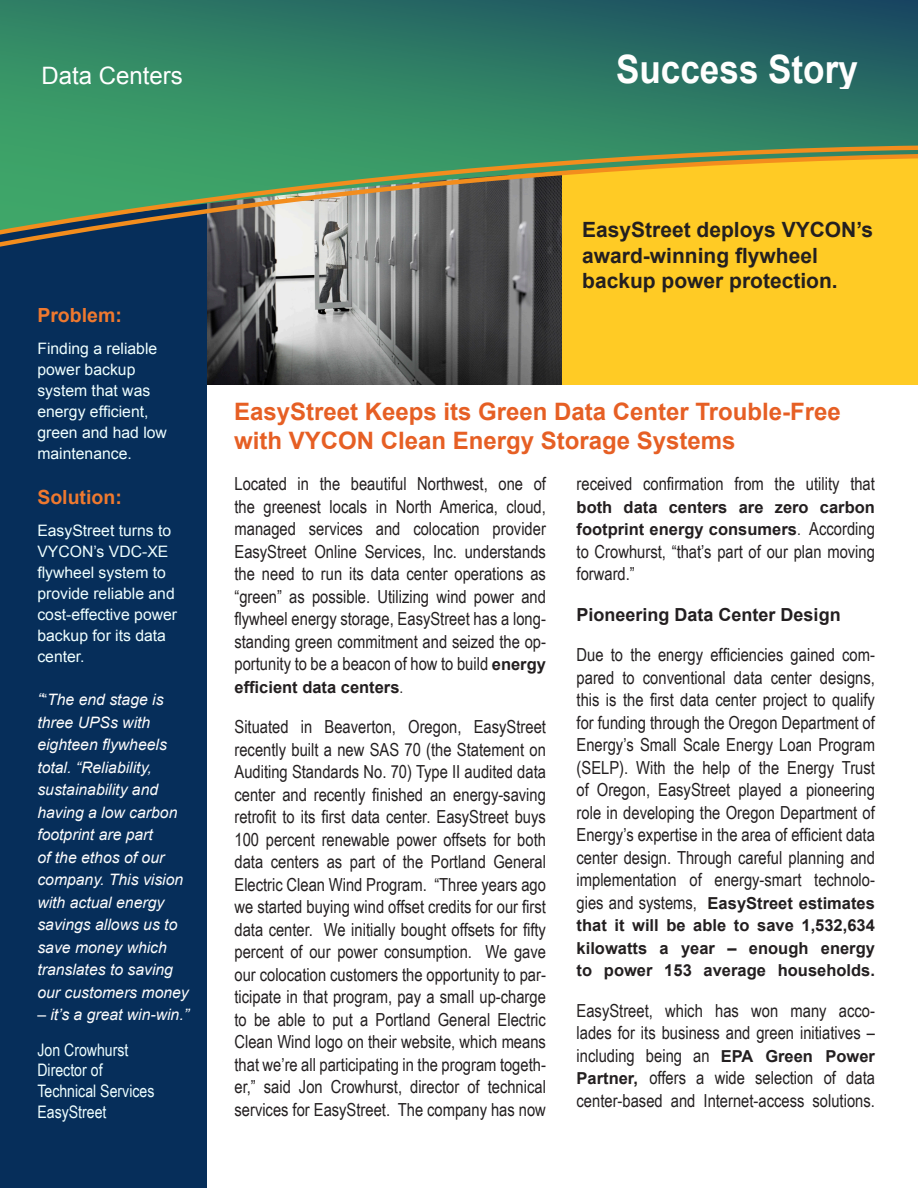
<style>
.page{position:relative;width:918px;height:1188px;background:#fff}
.page>*{position:absolute;margin:0;border:0;box-sizing:border-box;transform-origin:0 0}
.t1{font:700 39px "Arial";color:#fffffe;scale:.9 1}
.t2{font:700 24px/28.8px "Arial";color:#e65f24}
.t3{font:24px "Arial";color:#fff}
.t4{font:700 21px/25.2px "Arial";color:#231f20}
.t5{font:700 19.5px "Arial";color:#ef792f}
.t6{font:18px/22.5px "Arial Narrow";color:#231f20;text-align:justify}
.t7{font:700 18px "Arial";color:#231f20}
.t8{font:17.25px "Arial Narrow";color:#efffff}
.t9{font:700 16.5px/22.5px "Arial";color:#231f20}
.t10{font:italic 15.75px/22.5px "Arial";color:#fcfcfc}
.t11{font:15.75px/21px "Arial";color:#efffff}
.s1{font-size:16.5px}
.s2{font-family:"Arial Narrow";font-style:normal}
.s3{font-family:"Arial";font-weight:700;font-size:16.5px}
.s4{font-family:"Arial Narrow";font-weight:400}
.s5{font-family:"Arial Narrow";font-weight:400;font-size:18px}
</style>
<div class="page">
<img style="left:207px;top:284px;width:355px;height:100px">
<div style="left:562px;top:151px;width:356px;height:233px;background:#ffcb25"></div>
<div style="left:0;top:0;width:207px;height:1188px;background:#062e5a"></div>
<svg style="left:0;top:0;width:918px;height:133px"></svg>
<svg style="left:0;top:133px;width:918px;height:8px"></svg>
<svg style="left:0;top:141px;width:918px;height:143px"></svg>
<p class="t3" style="left:41px;top:60px;width:143px">Data Centers</p>
<p class="t1" style="left:616px;top:43px;width:270px">Success Story</p>
<p class="t5" style="left:37px;top:302px;width:86px">Problem:</p>
<p class="t11" style="left:37px;top:338px;width:121px">Finding a reliable power backup</p>
<p class="t11" style="left:37px;top:380px;width:114px">system that was</p>
<p class="t11" style="left:37px;top:401px;width:131px">energy efficient, green and had low maintenance.</p>
<p class="t5" style="left:37px;top:484px;width:86px">Solution:</p>
<p class="t11" style="left:37px;top:520px;width:135px">EasyStreet turns to</p>
<p class="t11" style="left:37px;top:541px;width:132px">VYCON’s VDC-XE</p>
<p class="t11" style="left:37px;top:562px;width:141px">flywheel system to provide reliable and cost-effective power backup for its data center.</p>
<p class="t10" style="left:37px;top:689px;width:131px"><span class="s1">“</span><span class="s2">“</span>The end stage is three UPSs with eighteen flywheels total. “Reliability,</p>
<p class="t10" style="left:37px;top:779px;width:153px">sustainability and having a low carbon footprint are part<br>of the ethos of our company. This vision with actual energy savings allows us to save money which translates to saving our customers money</p>
<p class="t10" style="left:37px;top:1004px;width:153px">– it’s a great win-win.”</p>
<p class="t8" style="left:37px;top:1037px;width:93px">Jon Crowhurst</p>
<p class="t8" style="left:37px;top:1058px;width:67px">Director of</p>
<p class="t8" style="left:37px;top:1078px;width:119px">Technical Services</p>
<p class="t8" style="left:37px;top:1099px;width:71px">EasyStreet</p>
<p class="t4" style="left:582px;top:218px;width:292px">EasyStreet deploys VYCON’s award-winning flywheel</p>
<p class="t4" style="left:582px;top:268px;width:257px">backup power protection.</p>
<p class="t2" style="left:234px;top:398px;width:608px">EasyStreet Keeps its Green Data Center Trouble-Free with VYCON Clean Energy Storage Systems</p>
<p class="t6" style="left:234px;top:472px;width:313px">Located in the beautiful Northwest, one of the greenest locals in North America, cloud, managed services and colocation provider EasyStreet Online Services, Inc. understands the need to run its data center operations as “green” as possible. Utilizing wind power and flywheel energy storage, EasyStreet has a long&shy;standing green commitment and seized the op&shy;portunity to be a beacon of how to build <span class="s3">energy</span></p>
<p class="t9" style="left:234px;top:676px;width:170px">efficient data centers<span class="s4">.</span></p>
<p class="t6" style="left:234px;top:715px;width:313px">Situated in Beaverton, Oregon, EasyStreet recently built a new SAS 70 (the Statement on Auditing Standards No. 70) Type II audited data center and recently finished an energy-saving retrofit to its first data center. EasyStreet buys 100 percent renewable power offsets for both data centers as part of the Portland General Electric Clean Wind Program. “Three years ago we started buying wind offset credits for our first data center. We initially bought offsets for fifty percent of our power consumption. We gave our colocation customers the opportunity to par&shy;ticipate in that program, pay a small up-charge to be able to put a Portland General Electric Clean Wind logo on their website, which means that we’re all participating in the program togeth&shy;er,” said Jon Crowhurst, director of technical</p>
<p class="t6" style="left:234px;top:1097px;width:313px">services for EasyStreet. The company has now</p>
<p class="t6" style="left:577px;top:472px;width:300px">received confirmation from the utility that</p>
<p class="t9" style="left:577px;top:496px;width:300px">both data centers are zero carbon footprint energy consumers<span class="s4">.</span> <span class="s5">According</span></p>
<p class="t6" style="left:577px;top:539px;width:300px">to Crowhurst, “that’s part of our plan moving forward.”</p>
<p class="t7" style="left:577px;top:602px;width:266px">Pioneering Data Center Design</p>
<p class="t6" style="left:577px;top:643px;width:300px">Due to the energy efficiencies gained com&shy;pared to conventional data center designs, this is the first data center project to qualify for funding through the Oregon Department of Energy’s Small Scale Energy Loan Program (SELP). With the help of the Energy Trust of Oregon, EasyStreet played a pioneering role in developing the Oregon Department of</p>
<p class="t6" style="left:577px;top:823px;width:300px">Energy’s expertise in the area of efficient data center design. Through careful planning and implementation of energy-smart technolo-</p>
<p class="t9" style="left:577px;top:892px;width:300px"><span class="s5">gies and systems,</span> EasyStreet estimates that it will be able to save 1,532,634</p>
<p class="t9" style="left:577px;top:937px;width:300px">kilowatts a year – enough energy to power 153 average households.</p>
<p class="t6" style="left:577px;top:998px;width:300px">EasyStreet, which has won many acco&shy;lades for its business and green initiatives –</p>
<p class="t6" style="left:577px;top:1043px;width:300px">including being an <span class="s3">EPA Green Power Partner,</span> offers a wide selection of data center-based and Internet-access solutions.</p>
</div>
